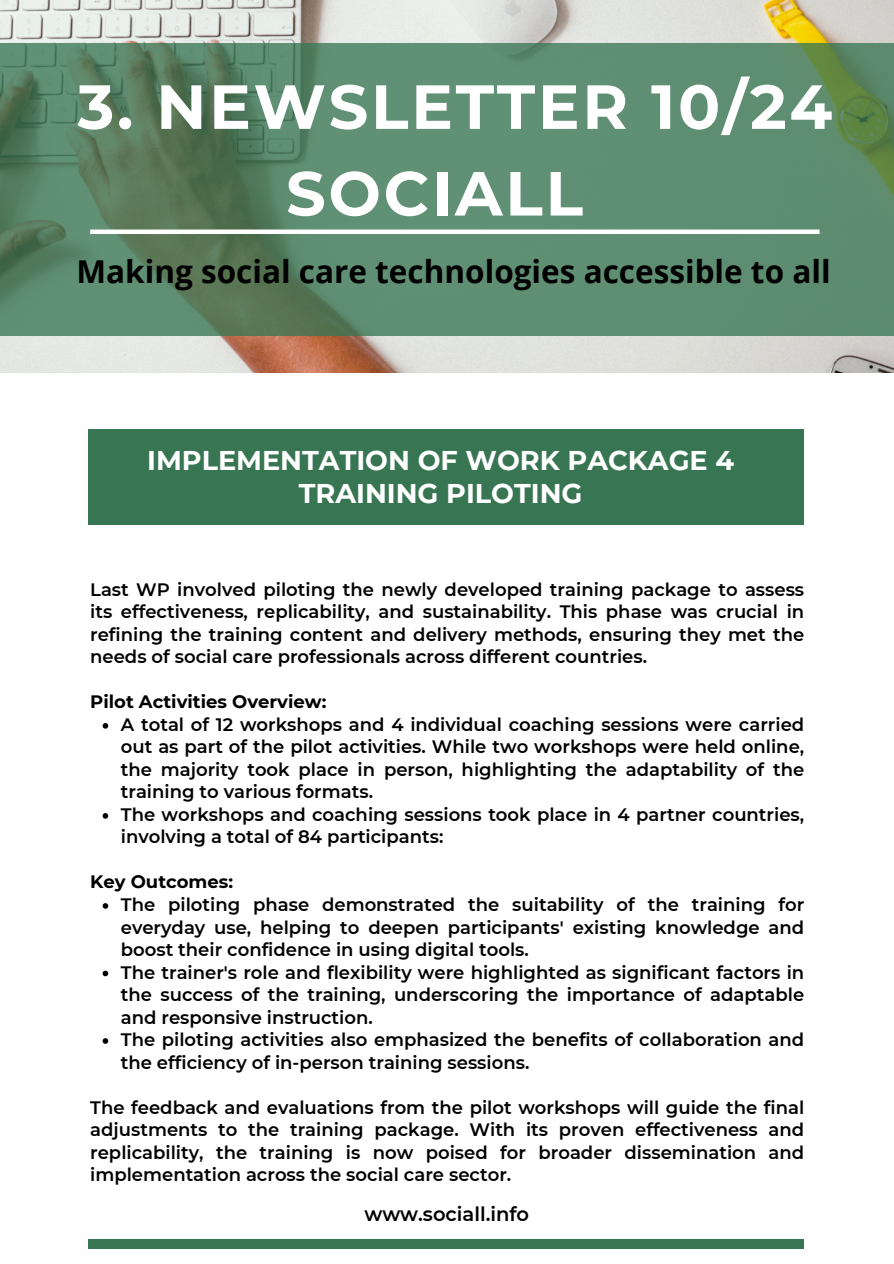
<style>
.page{position:relative;width:894px;height:1264px;background:#fff}
.page>*{position:absolute;margin:0;border:0;box-sizing:border-box;transform-origin:0 0}
.t1{font:700 62.1px/86.7px "Montserrat";letter-spacing:.045em;color:#fff}
.t2{font:700 31.5px "Open Sans";color:#000}
.t3{font:700 27px/33.5px "Montserrat";color:#fff;text-align:center}
.t4{font:600 19.5px "Montserrat";color:#000}
.t5{font:600 18px/22.5px "Montserrat";color:#000;text-align:justify}
.t6{font:700 18px "Montserrat";color:#000}
</style>
<div class="page">
<img style="left:0;top:0;width:893px;height:373px">
<svg style="left:0;top:43px;width:893px;height:292px;background:#5c886b"></svg>
<div style="left:88px;top:429px;width:716px;height:95px;background:#387653"></div>
<div style="left:88px;top:1239px;width:716px;height:9px;background:#387653"></div>
<div style="left:90px;top:229px;width:729px;height:5px;background:#fff"></div>
<svg style="left:103px;top:723px;width:5px;height:5px"></svg>
<svg style="left:103px;top:813px;width:5px;height:5px"></svg>
<svg style="left:103px;top:903px;width:5px;height:5px"></svg>
<svg style="left:103px;top:970px;width:5px;height:6px"></svg>
<svg style="left:103px;top:1038px;width:5px;height:5px"></svg>
<h1 class="t1" style="left:286px;top:63px;width:547px;text-indent:-208px">3. NEWSLETTER 10/24<br>SOCIALL</h1>
<h4 class="t2" style="left:77px;top:249px;width:755px">Making social care technologies accessible to all</h4>
<h2 class="t3" style="left:147px;top:443px;width:588px">IMPLEMENTATION OF WORK PACKAGE 4<br>TRAINING PILOTING</h2>
<h3 class="t5" style="left:90px;top:578px;width:715px">Last WP involved piloting the newly developed training package to assess its effectiveness, replicability, and sustainability. This phase was crucial in refining the training content and delivery methods, ensuring they met the needs of social care professionals across different countries.</h3>
<h4 class="t6" style="left:90px;top:691px;width:238px">Pilot Activities Overview:</h4>
<h4 class="t5" style="left:121px;top:713px;width:684px">A total of 12 workshops and 4 individual coaching sessions were carried out as part of the pilot activities. While two workshops were held online, the majority took place in person, highlighting the adaptability of the training to various formats.</h4>
<p class="t5" style="left:121px;top:803px;width:684px">The workshops and coaching sessions took place in 4 partner countries, involving a total of 84 participants:</p>
<p class="t6" style="left:90px;top:871px;width:144px">Key Outcomes:</p>
<h4 class="t5" style="left:121px;top:893px;width:684px">The piloting phase demonstrated the suitability of the training for everyday use, helping to deepen participants' existing knowledge and boost their confidence in using digital tools.</h4>
<p class="t5" style="left:121px;top:960px;width:684px">The trainer's role and flexibility were highlighted as significant factors in the success of the training, underscoring the importance of adaptable and responsive instruction.</p>
<p class="t5" style="left:121px;top:1028px;width:684px">The piloting activities also emphasized the benefits of collaboration and the efficiency of in-person training sessions.</p>
<p class="t5" style="left:90px;top:1095px;width:715px">The feedback and evaluations from the pilot workshops will guide the final adjustments to the training package. With its proven effectiveness and replicability, the training is now poised for broader dissemination and implementation across the social care sector.</p>
<h4 class="t4" style="left:364px;top:1202px;width:166px">www.sociall.info</h4>
</div>
